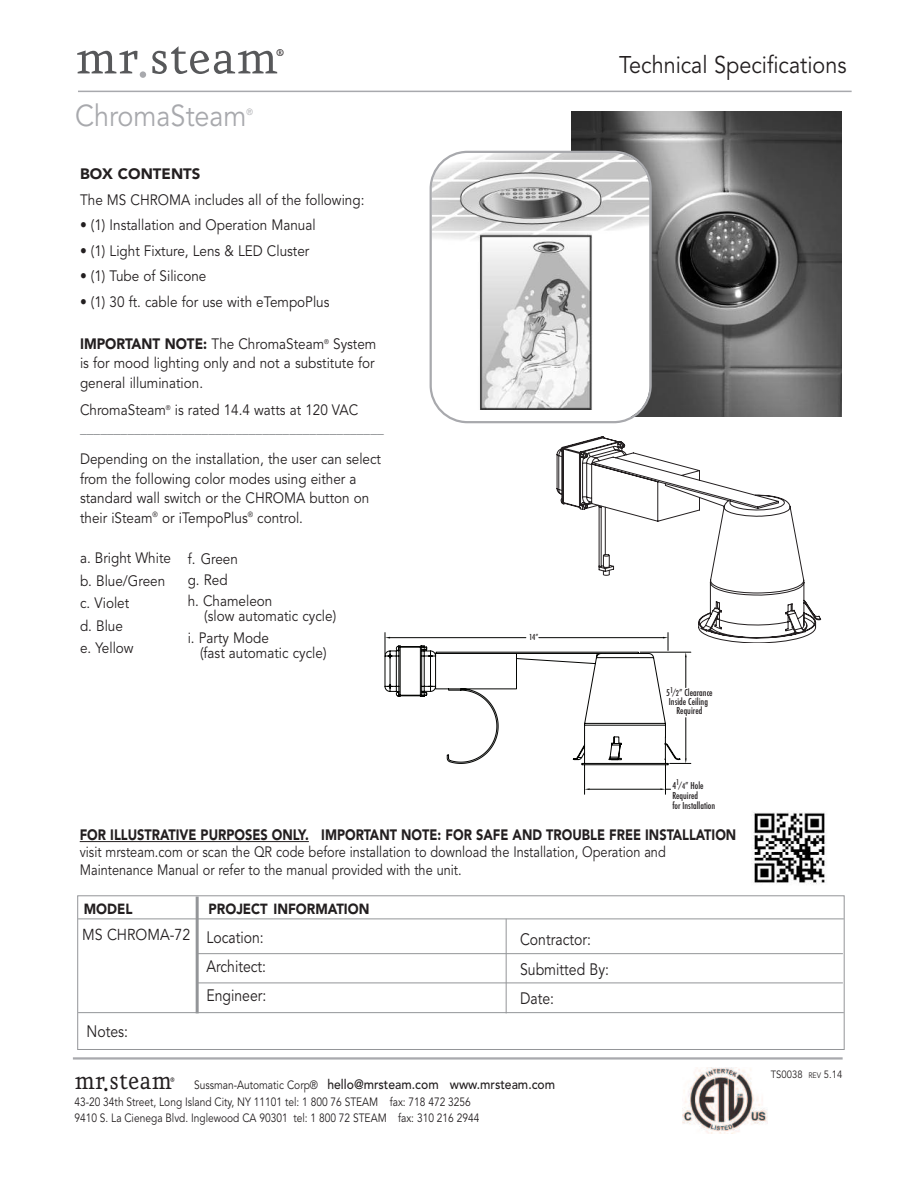
<style>
.page{position:relative;width:918px;height:1188px;background:#fff}
.page>*{position:absolute;margin:0;border:0;box-sizing:border-box;transform-origin:0 0}
.t1{font:55.5px "Eureka";color:#57585a}
.t2{font:30px "Avenir";color:#a8a9ad;scale:.9 1}
.t3{font:30px "Eureka";color:#231f20;scale:.9 1}
.t4{font:24px "Avenir";color:#231f20;scale:.9 1}
.t5{font:16.8px "Eureka";color:#231f20}
.t6{font:16.5px/29.2px "Avenir";color:#231f20;scale:.85 1}
.t7{font:15.75px "Avenir";color:#231f20;scale:.9 1}
.t8{font:15px/19.5px "Avenir";color:#231f20;scale:.9 1}
.t9{font:15px/17.2px "Avenir";color:#231f20;scale:.85 1}
.t10{font:15px/18px "Avenir";color:#808285;scale:.9 1}
.t11{font:900 15px "Avenir";color:#231f20;scale:.9 1}
.t12{font:900 14.7px "Avenir";color:#231f20;scale:.9 1}
.t13{font:500 13.5px "Avenir";color:#231f20;scale:.9 1}
.t14{font:12px/16.5px "Avenir";color:#231f20;scale:.85 1}
.t15{font:10.5px "Avenir";color:#231f20;scale:.9 1}
.t16{font:10.5px "Eureka Sans";color:#231f20;scale:.9 1}
.t17{font:500 condensed 9.3px/10.2px "Futura";color:#231f20}
.t18{font:9px "Avenir";color:#a8a9ad;scale:.9 1}
.t19{font:500 condensed 7.95px "Futura";color:#231f20}
.t20{font:6.75px "Avenir";color:#231f20;scale:.9 1}
.s1{color:#a8a9ad}
.s2{font-weight:900}
.s3{font-weight:400}
.s4{color:#231f20}
.s5{font-size:7.65px}
.s6{font-weight:400;font-size:12px}
.s7{font-size:7.8px}
</style>
<div class="page">
<hr style="left:78px;top:91px;width:774px;height:1px;background:#a8a9ad">
<hr style="left:73px;top:1057px;width:770px;height:3px;background:#a8a9ad">
<img style="left:571px;top:111px;width:271px;height:305px">
<svg style="left:430px;top:151px;width:222px;height:272px"></svg>
<svg style="left:557px;top:450px;width:264px;height:193px"></svg>
<svg style="left:558px;top:436px;width:108px;height:140px"></svg>
<div style="left:77px;top:895px;width:768px;height:155px;border:1px solid #939598"></div>
<hr style="left:78px;top:919px;width:766px;height:1px;background:#939598">
<hr style="left:78px;top:1012px;width:766px;height:1px;background:#939598">
<hr style="left:506px;top:919px;width:1px;height:94px;background:#939598">
<hr style="left:196px;top:897px;width:3px;height:116px;background:#939598">
<hr style="left:198px;top:953px;width:645px;height:1px;background:#939598">
<hr style="left:198px;top:983px;width:645px;height:1px;background:#939598">
<hr style="left:80px;top:841px;width:229px;height:1px;background:#231f20">
<img style="left:753px;top:812px;width:73px;height:72px">
<svg style="left:385px;top:645px;width:296px;height:150px"></svg>
<hr style="left:640px;top:652px;width:51px;height:1px;background:#040503">
<hr style="left:686px;top:657px;width:1px;height:31px;background:#040503">
<hr style="left:686px;top:718px;width:1px;height:40px;background:#040503">
<svg style="left:670px;top:758px;width:21px;height:6px"></svg>
<hr style="left:539px;top:637px;width:124px;height:1px;background:#040503">
<hr style="left:390px;top:637px;width:136px;height:1px;background:#040503">
<svg style="left:663px;top:633px;width:6px;height:17px"></svg>
<svg style="left:385px;top:633px;width:5px;height:21px"></svg>
<img style="left:683px;top:1067px;width:84px;height:67px">
<p class="t1" style="left:75px;top:22px;width:204px">mr<span class="s1">.</span>steam</p>
<p class="t5" style="left:275px;top:44px;width:11px">®</p>
<p class="t2" style="left:75px;top:103px;width:192px">ChromaSteam</p>
<p class="t18" style="left:247px;top:108px;width:9px">®</p>
<p class="t8" style="left:80px;top:163px;width:317px;line-height:25.3px"><span class="s2">BOX CONTENTS<br></span>The MS CHROMA includes all of the following:</p>
<p class="t8" style="left:80px;top:217px;width:263px">• (1) Installation and Operation Manual</p>
<p class="t8" style="left:80px;top:242px;width:256px">• (1) Light Fixture, Lens &amp; LED Cluster</p>
<p class="t8" style="left:80px;top:268px;width:142px">• (1) Tube of Silicone</p>
<p class="t8" style="left:80px;top:293px;width:279px">• (1) 30 ft. cable for use with eTempoPlus</p>
<p class="t11" style="left:80px;top:337px;width:273px">IMPORTANT NOTE: <span class="s3">The ChromaSteam</span></p>
<p class="t20" style="left:324px;top:339px;width:7px">®</p>
<p class="t8" style="left:80px;top:335px;width:331px;text-indent:253px">System is for mood lighting only and not a substitute for general illumination.</p>
<p class="t8" style="left:80px;top:401px;width:97px">ChromaSteam</p>
<p class="t20" style="left:166px;top:405px;width:7px">®</p>
<p class="t10" style="left:80px;top:402px;width:339px;text-indent:95px"><span class="s4">is rated 14.4 watts at 120 VAC </span>_____________________________________________</p>
<p class="t8" style="left:80px;top:451px;width:336px">Depending on the installation, the user can select from the following color modes using either a standard wall switch or the CHROMA button on their iSteam<sup>®</sup> or iTempoPlus<sup>®</sup> control.</p>
<p class="t8" style="left:80px;top:548px;width:103px;line-height:22.5px">a. Bright White b. Blue/Green c. Violet<br>d. Blue<br>e. Yellow</p>
<p class="t8" style="left:188px;top:549px;width:96px;line-height:21.5px">f. Green<br>g. Red<br>h. Chameleon</p>
<p class="t8" style="left:188px;top:607px;width:166px;line-height:21.5px;text-indent:17px">(slow automatic cycle) i. Party Mode</p>
<p class="t8" style="left:200px;top:644px;width:142px">(fast automatic cycle)</p>
<p class="t4" style="left:619px;top:55px;width:254px">Technical Specifications</p>
<p class="t19" style="left:529px;top:632px;width:11px">14”</p>
<p class="t17" style="left:666px;top:688px;width:48px;line-height:9.1px;text-align:center">5<sup>1</sup><span class="s5">/2</span>” Clearance<br>Inside Ceiling<br>Required</p>
<p class="t17" style="left:672px;top:780px;width:44px">4<sup>1</sup><span class="s5">/4</span>” Hole<br>Required<br>for Installation</p>
<p class="t9" style="left:80px;top:828px;width:774px"><span class="s2">FOR ILLUSTRATIVE PURPOSES ONLY. IMPORTANT NOTE: FOR SAFE AND TROUBLE FREE INSTALLATION </span>visit mrsteam.com or scan the QR code before installation to download the Installation, Operation and<br>Maintenance Manual or refer to the manual provided with the unit.</p>
<p class="t12" style="left:84px;top:903px;width:56px">MODEL</p>
<p class="t12" style="left:209px;top:903px;width:180px">PROJECT INFORMATION</p>
<p class="t7" style="left:82px;top:928px;width:122px">MS CHROMA-72</p>
<p class="t6" style="left:206px;top:924px;width:72px">Location:<br>Architect:<br>Engineer:</p>
<p class="t6" style="left:520px;top:926px;width:106px">Contractor:<br>Submitted By:<br>Date:</p>
<p class="t6" style="left:87px;top:1018px;width:50px">Notes:</p>
<p class="t3" style="left:74px;top:1061px;width:110px">mr.steam</p>
<p class="t16" style="left:171px;top:1078px;width:6px">®</p>
<p class="t13" style="left:194px;top:1079px;width:403px"><span class="s6">Sussman-Automatic Corp®</span> hello@mrsteam.com www.mrsteam.com</p>
<p class="t14" style="left:74px;top:1094px;width:478px">43-20 34th Street, Long Island City, NY 11101 tel: 1 800 76 STEAM fax: 718 472 3256<br>9410 S. La Cienega Blvd. Inglewood CA 90301 tel: 1 800 72 STEAM fax: 310 216 2944</p>
<p class="t15" style="left:771px;top:1070px;width:81px">TS0038 <span class="s7">REV</span> 5.14</p>
</div>
